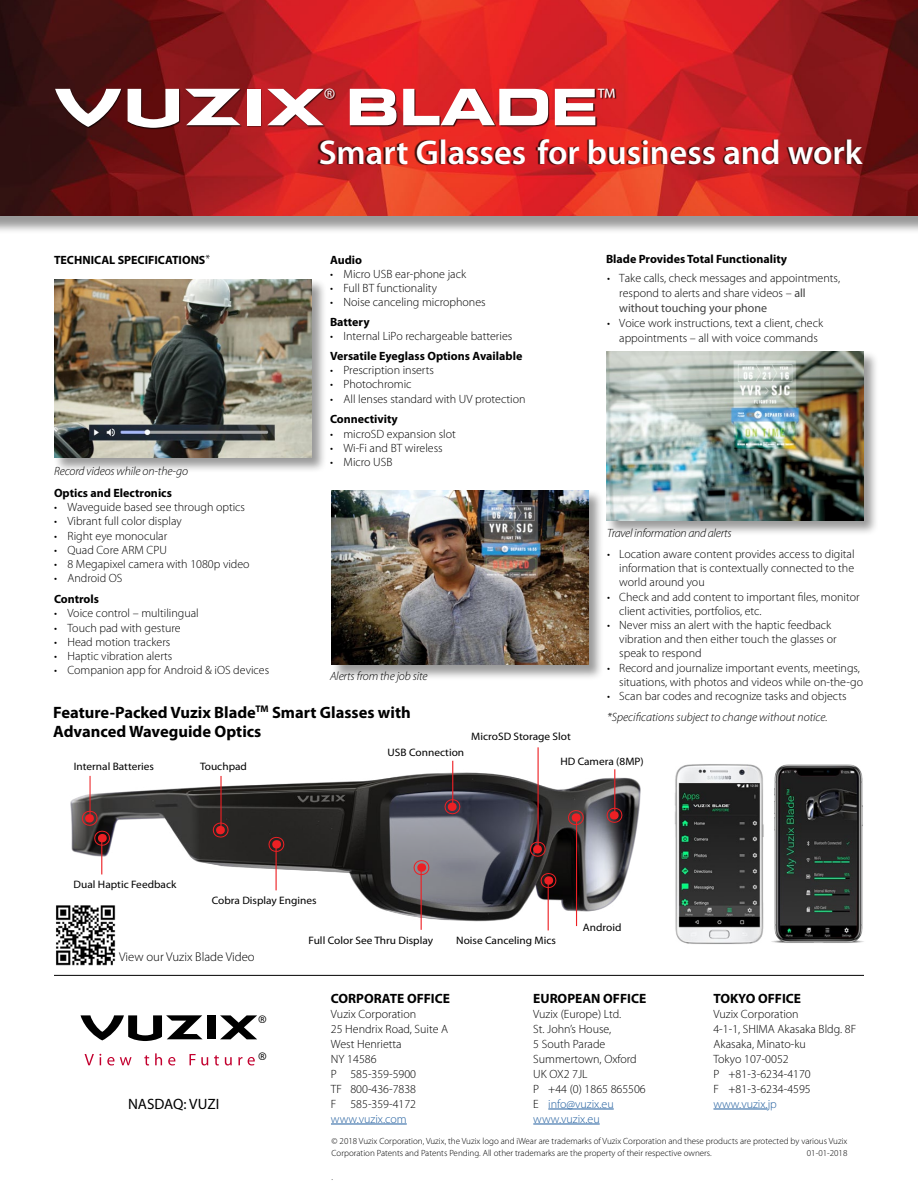
<style>
.page{position:relative;width:918px;height:1188px;background:#fff}
.page>*{position:absolute;margin:0;border:0;box-sizing:border-box;transform-origin:0 0}
.t1{font:50.25px "Eurostile Bold Extended Two";color:#fff}
.t2{font:600 34.5px "Myriad Pro";color:#fff}
.t3{font:16.95px/36.6px "Myriad";color:#000}
.t4{font:700 16.5px "Myriad Pro";color:#000}
.t5{font:15px "Myriad Pro";color:#000101}
.t6{font:700 13.5px "Myriad Pro";color:#000}
.t7{font:300 12.75px "Myriad Pro";color:#000}
.t8{font:300 12px/15px "Myriad Pro";color:#000}
.t9{font:700 12px "Myriad Pro";color:#000}
.t10{font:italic 300 12px "Myriad Pro";letter-spacing:-.01em;color:#000}
.t11{font:300 12px "Myriad Pro";color:#215e9e}
.t12{font:10.8px "Myriad Pro";color:#000;scale:1.05 1}
.t13{font:300 9px/12px "Myriad Pro";color:#000}
.s1{font-weight:300}
.s2{font-weight:400;color:#404040}
.s3{color:#000101}
.s4{color:#215e9e}
</style>
<div class="page">
<div style="left:0;top:0;width:918px;height:235px;background:#000;opacity:.4"></div>
<img style="left:0;top:0;width:918px;height:216px">
<div style="left:56px;top:89px;width:561px;height:41px;background:#000;opacity:.75"></div>
<svg style="left:55px;top:89px;width:66px;height:38px"></svg>
<svg style="left:128px;top:89px;width:51px;height:39px"></svg>
<div style="left:247px;top:89px;width:13px;height:36px;background:#fff"></div>
<svg style="left:185px;top:89px;width:56px;height:36px"></svg>
<svg style="left:267px;top:89px;width:57px;height:36px"></svg>
<hr style="left:54px;top:975px;width:810px;height:1px;background:#000">
<hr style="left:713px;top:1109px;width:55px;height:1px;background:#215e9e">
<hr style="left:548px;top:1109px;width:66px;height:1px;background:#215e9e">
<hr style="left:533px;top:1124px;width:67px;height:1px;background:#215e9e">
<hr style="left:331px;top:1124px;width:76px;height:1px;background:#215e9e">
<div style="left:207px;top:1015px;width:9px;height:24px;background:#000"></div>
<svg style="left:81px;top:1015px;width:122px;height:26px"></svg>
<svg style="left:220px;top:1015px;width:37px;height:24px"></svg>
<svg style="left:85px;top:1054px;width:16px;height:11px"></svg>
<svg style="left:107px;top:1057px;width:25px;height:8px"></svg>
<svg style="left:144px;top:1055px;width:5px;height:11px"></svg>
<svg style="left:155px;top:1053px;width:7px;height:12px"></svg>
<svg style="left:168px;top:1057px;width:7px;height:8px"></svg>
<svg style="left:190px;top:1054px;width:18px;height:12px"></svg>
<svg style="left:214px;top:1055px;width:5px;height:11px"></svg>
<svg style="left:225px;top:1057px;width:7px;height:9px"></svg>
<svg style="left:238px;top:1057px;width:17px;height:8px"></svg>
<img style="left:70px;top:747px;width:571px;height:184px">
<svg style="left:210px;top:821px;width:20px;height:18px"></svg>
<hr style="left:220px;top:776px;width:2px;height:52px;background:#ed2024">
<hr style="left:90px;top:776px;width:1px;height:42px;background:#ed2024">
<svg style="left:79px;top:809px;width:34px;height:39px"></svg>
<hr style="left:101px;top:839px;width:1px;height:35px;background:#ed2024">
<svg style="left:267px;top:835px;width:20px;height:19px"></svg>
<hr style="left:276px;top:845px;width:1px;height:45px;background:#ed2024">
<svg style="left:412px;top:858px;width:21px;height:19px"></svg>
<hr style="left:421px;top:868px;width:1px;height:62px;background:#ed2024">
<svg style="left:539px;top:871px;width:21px;height:19px"></svg>
<hr style="left:548px;top:881px;width:1px;height:49px;background:#ed2024">
<svg style="left:566px;top:808px;width:21px;height:19px"></svg>
<hr style="left:576px;top:819px;width:1px;height:107px;background:#ed2024">
<svg style="left:527px;top:840px;width:21px;height:19px"></svg>
<hr style="left:538px;top:747px;width:1px;height:104px;background:#ed2024">
<svg style="left:441px;top:797px;width:21px;height:19px"></svg>
<hr style="left:452px;top:761px;width:1px;height:45px;background:#ed2024">
<svg style="left:603px;top:806px;width:21px;height:19px"></svg>
<hr style="left:614px;top:769px;width:1px;height:46px;background:#ed2024">
<img style="left:674px;top:764px;width:190px;height:180px">
<div style="left:317px;top:139px;width:545px;height:27px;background:#000;opacity:.75"></div>
<div style="left:53px;top:279px;width:274px;height:195px;background:#000;opacity:.4"></div>
<img style="left:54px;top:279px;width:257px;height:179px">
<div style="left:331px;top:490px;width:274px;height:190px;background:#000;opacity:.4"></div>
<img style="left:332px;top:490px;width:257px;height:175px">
<div style="left:605px;top:351px;width:274px;height:185px;background:#000;opacity:.4"></div>
<img style="left:606px;top:351px;width:257px;height:169px">
<img style="left:56px;top:898px;width:62px;height:68px">
<h1 class="t1" style="left:324px;top:72px;width:293px"><sup>®</sup> BLADE<sup>™</sup></h1>
<p class="t9" style="left:54px;top:252px;width:158px">TECHNICAL SPECIFICATIONS<span class="s1">*</span></p>
<p class="t10" style="left:54px;top:464px;width:136px">Record videos while on-the-go</p>
<p class="t9" style="left:54px;top:485px;width:119px">Optics and Electronics</p>
<p class="t8" style="left:54px;top:500px;width:193px">• Waveguide based see through optics</p>
<p class="t8" style="left:54px;top:514px;width:129px">• Vibrant full color display</p>
<p class="t8" style="left:54px;top:528px;width:115px">• Right eye monocular</p>
<p class="t8" style="left:54px;top:543px;width:114px">• Quad Core ARM CPU</p>
<p class="t8" style="left:54px;top:557px;width:197px">• 8 Megapixel camera with 1080p video</p>
<p class="t8" style="left:54px;top:571px;width:70px">• Android OS</p>
<p class="t9" style="left:54px;top:591px;width:47px">Controls</p>
<p class="t8" style="left:54px;top:606px;width:146px">• Voice control – multilingual</p>
<p class="t8" style="left:54px;top:620px;width:128px">• Touch pad with gesture</p>
<p class="t8" style="left:54px;top:634px;width:118px">• Head motion trackers</p>
<p class="t8" style="left:54px;top:649px;width:120px">• Haptic vibration alerts</p>
<p class="t8" style="left:54px;top:663px;width:217px">• Companion app for Android &amp; iOS devices</p>
<h2 class="t2" style="left:319px;top:131px;width:545px">Smart Glasses for business and work</h2>
<p class="t9" style="left:330px;top:252px;width:34px">Audio</p>
<p class="t8" style="left:330px;top:267px;width:138px">• Micro USB ear-phone jack</p>
<p class="t8" style="left:330px;top:281px;width:109px">• Full BT functionality</p>
<p class="t8" style="left:330px;top:295px;width:157px">• Noise canceling microphones</p>
<p class="t9" style="left:330px;top:314px;width:41px">Battery</p>
<p class="t8" style="left:330px;top:329px;width:184px">• Internal LiPo rechargeable batteries</p>
<p class="t9" style="left:330px;top:348px;width:194px">Versatile Eyeglass Options Available</p>
<p class="t8" style="left:330px;top:363px;width:106px">• Prescription inserts</p>
<p class="t8" style="left:330px;top:377px;width:83px">• Photochromic</p>
<p class="t8" style="left:330px;top:391px;width:197px">• All lenses standard with UV protection</p>
<p class="t9" style="left:330px;top:411px;width:69px">Connectivity</p>
<p class="t8" style="left:330px;top:426px;width:127px">• microSD expansion slot</p>
<p class="t8" style="left:330px;top:440px;width:114px">• Wi-Fi and BT wireless</p>
<p class="t8" style="left:330px;top:455px;width:64px">• Micro USB</p>
<p class="t10" style="left:330px;top:669px;width:99px">Alerts from the job site</p>
<p class="t9" style="left:606px;top:252px;width:183px">Blade Provides Total Functionality</p>
<p class="t8" style="left:619px;top:271px;width:222px;text-indent:-12px">• Take calls, check messages and appointments, respond to alerts and share videos – <span class="s2">all without touching your phone</span></p>
<p class="t8" style="left:607px;top:316px;width:217px;line-height:14.2px;text-align:center">• Voice work instructions, text a client, check appointments – all with voice commands</p>
<p class="t10" style="left:607px;top:526px;width:126px">Travel information and alerts</p>
<p class="t8" style="left:619px;top:547px;width:237px;line-height:14.2px;text-align:justify;text-indent:-12px">• Location aware content provides access to digital information that is contextually connected to the world around you</p>
<p class="t8" style="left:619px;top:590px;width:242px;line-height:14.2px;text-indent:-12px">• Check and add content to important files, monitor client activities, portfolios, etc.</p>
<p class="t8" style="left:619px;top:618px;width:219px;line-height:14.2px;text-indent:-12px">• Never miss an alert with the haptic feedback vibration and then either touch the glasses or speak to respond</p>
<p class="t8" style="left:607px;top:661px;width:257px;line-height:14.2px;text-align:right">• Record and journalize important events, meetings, situations, with photos and videos while on-the-go</p>
<p class="t8" style="left:607px;top:689px;width:241px">• Scan bar codes and recognize tasks and objects</p>
<h3 class="t4" style="left:53px;top:701px;width:359px">Feature-Packed Vuzix Blade<sup>TM</sup> Smart Glasses with</h3>
<p class="t10" style="left:607px;top:710px;width:222px">*Specifications subject to change without notice.</p>
<h3 class="t4" style="left:53px;top:721px;width:210px">Advanced Waveguide Optics</h3>
<p class="t12" style="left:471px;top:730px;width:96px">MicroSD Storage Slot</p>
<p class="t12" style="left:560px;top:755px;width:81px">HD Camera (8MP)</p>
<p class="t12" style="left:388px;top:746px;width:74px">USB Connection</p>
<p class="t12" style="left:74px;top:760px;width:78px">Internal Batteries</p>
<p class="t12" style="left:200px;top:759px;width:46px">Touchpad</p>
<p class="t12" style="left:74px;top:878px;width:99px">Dual Haptic Feedback</p>
<p class="t12" style="left:212px;top:893px;width:101px">Cobra Display Engines</p>
<p class="t12" style="left:309px;top:933px;width:120px">Full Color See Thru Display</p>
<p class="t7" style="left:119px;top:949px;width:137px">View our Vuzix Blade Video</p>
<p class="t12" style="left:456px;top:934px;width:96px">Noise Canceling Mics</p>
<p class="t12" style="left:583px;top:920px;width:38px">Android</p>
<p class="t5" style="left:128px;top:1094px;width:93px">NASDAQ: VUZI</p>
<h3 class="t3" style="left:258px;top:1004px;width:10px">® ®</h3>
<p class="t6" style="left:331px;top:989px;width:121px">CORPORATE OFFICE</p>
<p class="t8" style="left:331px;top:1006px;width:119px">Vuzix Corporation<br>25 Hendrix Road, Suite A<br>West Henrietta<br>NY 14586<br>P 585-359-5900<br>TF 800-436-7838<br>F 585-359-4172</p>
<p class="t11" style="left:331px;top:1112px;width:77px">www.vuzix.com</p>
<p class="t6" style="left:533px;top:989px;width:114px">EUROPEAN OFFICE</p>
<p class="t8" style="left:533px;top:1006px;width:114px">Vuzix (Europe) Ltd.<br>St. John’s House,<br>5 South Parade<br>Summertown, Oxford<br>UK OX2 7JL<br>P +44 (0) 1865 865506<br><span class="s3">E</span> <span class="s4">info@vuzix.eu www.vuzix.eu</span></p>
<p class="t6" style="left:713px;top:989px;width:89px">TOKYO OFFICE</p>
<p class="t8" style="left:713px;top:1006px;width:144px">Vuzix Corporation<br>4-1-1, SHIMA Akasaka Bldg. 8F<br>Akasaka, Minato-ku<br>Tokyo 107-0052<br>P +81-3-6234-4170<br>F +81-3-6234-4595</p>
<p class="t11" style="left:713px;top:1097px;width:65px">www.vuzix.jp</p>
<p class="t13" style="left:332px;top:1135px;width:517px">© 2018 Vuzix Corporation, Vuzix, the Vuzix logo and iWear are trademarks of Vuzix Corporation and these products are protected by various Vuzix<br>Corporation Patents and Patents Pending. All other trademarks are the property of their respective owners.</p>
<p class="t13" style="left:807px;top:1147px;width:42px">01-01-2018</p>
<p class="t13" style="left:332px;top:1171px;width:3px">.</p>
</div>
